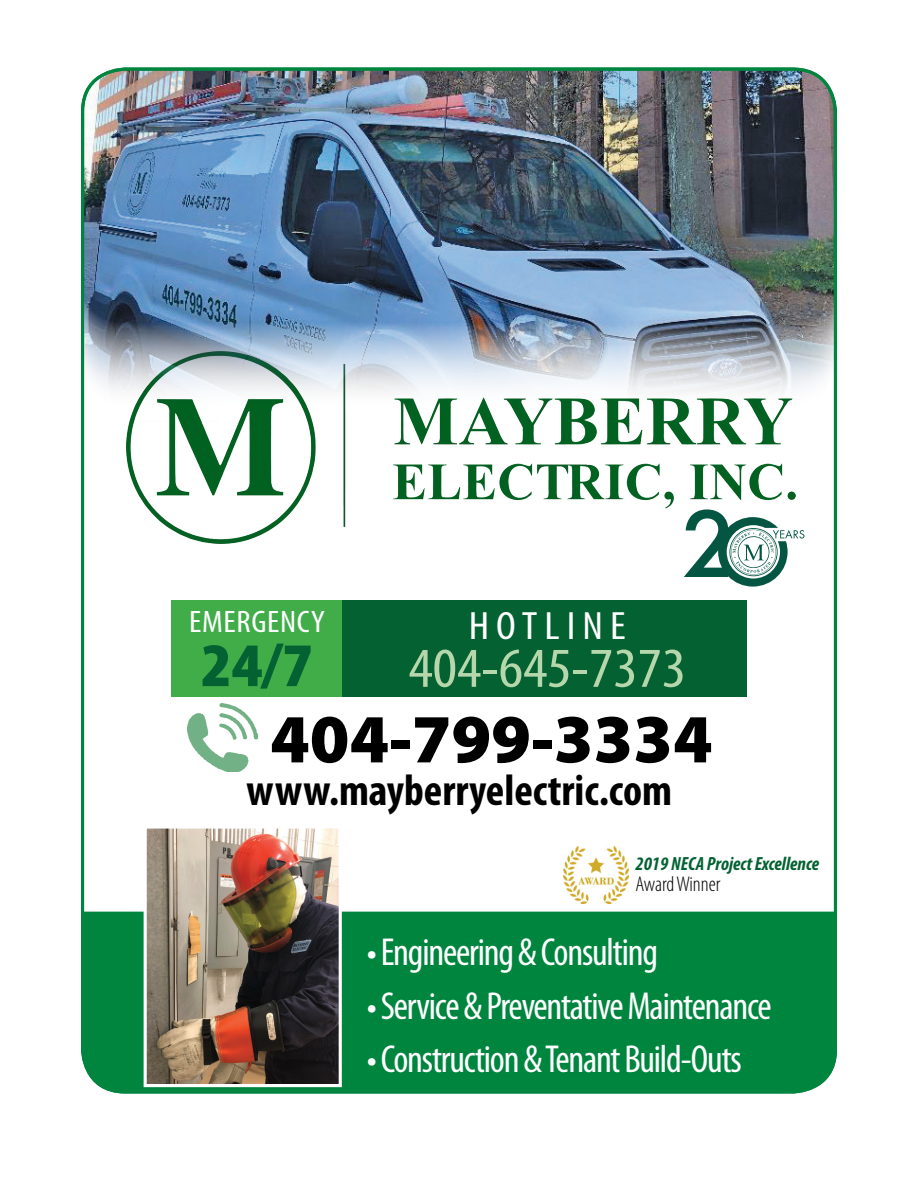
<style>
.page{position:relative;width:918px;height:1188px;background:#fff}
.page>*{position:absolute;margin:0;border:0;box-sizing:border-box;transform-origin:0 0}
.t1{font:900 69.3px "Myriad Pro";color:#000}
.t2{font:900 condensed 62.4px "Myriad Pro";color:#046232;scale:1.11 1}
.t3{font:condensed 56.7px "Myriad Pro";color:#b6d6ac;scale:1.11 1}
.t4{font:700 condensed 44.1px "Myriad Pro";color:#000}
.t5{font:condensed 39.75px "Myriad Pro";letter-spacing:.16em;color:#fff;scale:1.11 1}
.t6{font:condensed 39.15px "Myriad Pro";letter-spacing:-.03em;color:#fff}
.t7{font:condensed 31.2px "Myriad Pro";letter-spacing:.02em;color:#fff;scale:1.11 1}
.t8{font:300 condensed 21.45px "Myriad Pro";color:#000}
.t9{font:italic 700 condensed 19.2px "Myriad Pro";color:#046232}
</style>
<div class="page">
<div style="left:85px;top:911px;width:752px;height:180px;background:#00853f"></div>
<img style="left:127px;top:410px;width:669px;height:134px">
<div style="left:171px;top:600px;width:180px;height:97px;background:#41ad49"></div>
<div style="left:343px;top:600px;width:404px;height:97px;background:#046232"></div>
<img style="left:83px;top:69px;width:751px;height:337px">
<img style="left:188px;top:704px;width:70px;height:67px">
<img style="left:563px;top:847px;width:66px;height:56px">
<img style="left:148px;top:829px;width:190px;height:254px">
<div style="left:144px;top:825px;width:198px;height:262px;border:3px solid #fff"></div>
<svg style="left:684px;top:509px;width:120px;height:78px"></svg>
<p class="t7" style="left:189px;top:605px;width:124px">EMERGENCY</p>
<h2 class="t2" style="left:201px;top:631px;width:102px">24/7</h2>
<h1 class="t1" style="left:270px;top:700px;width:444px">404-799-3334</h1>
<p class="t4" style="left:247px;top:766px;width:427px">www.mayberryelectric.com</p>
<p class="t5" style="left:469px;top:604px;width:143px">HOTLINE</p>
<h3 class="t3" style="left:408px;top:637px;width:252px">404-645-7373</h3>
<p class="t9" style="left:635px;top:854px;width:185px">2019 NECA Project Excellence</p>
<p class="t8" style="left:635px;top:873px;width:86px">Award Winner</p>
<p class="t6" style="left:367px;top:931px;width:293px">• Engineering &amp; Consulting</p>
<p class="t6" style="left:367px;top:985px;width:406px">• Service &amp; Preventative Maintenance</p>
<p class="t6" style="left:367px;top:1038px;width:376px">• Construction &amp; Tenant Build-Outs</p>
</div>
